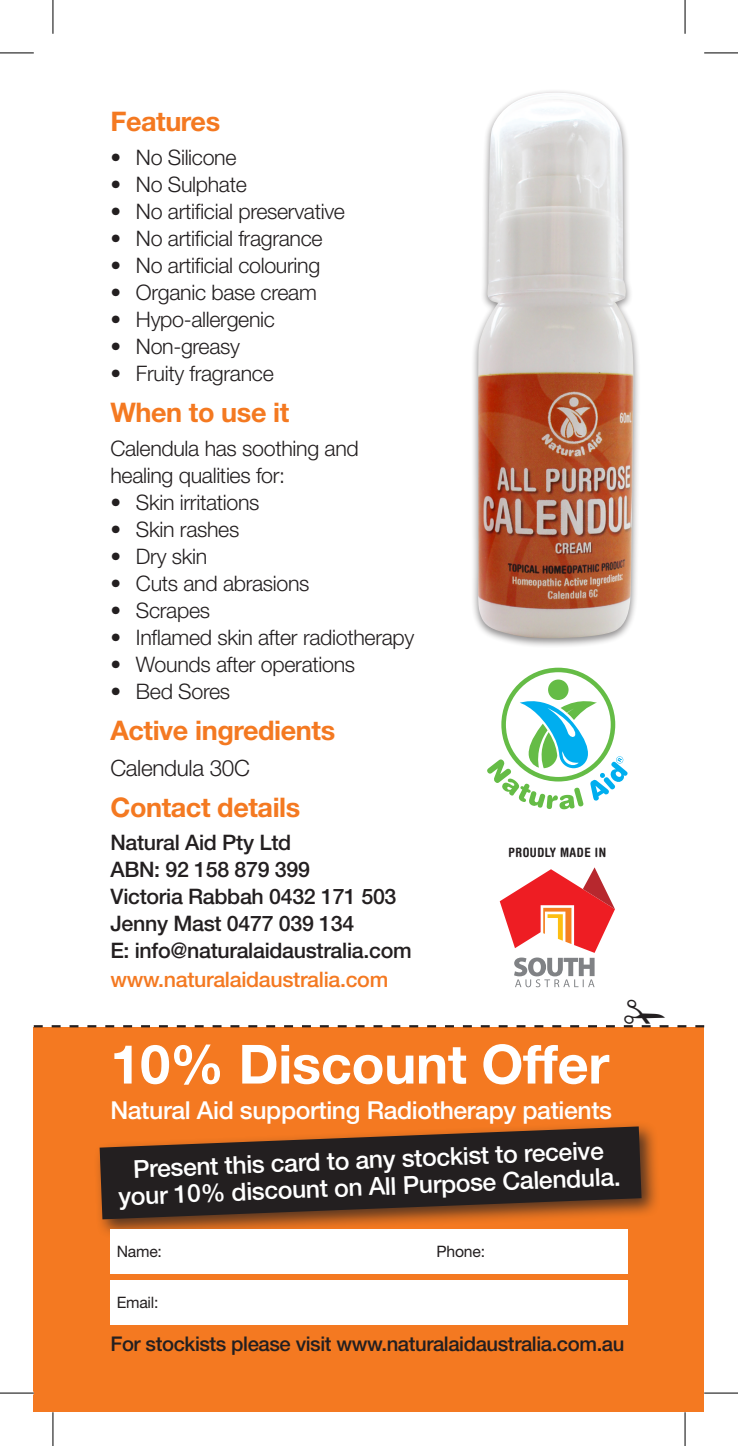
<style>
.page{position:relative;width:738px;height:1446px;background:#fff}
.page>*{position:absolute;margin:0;border:0;box-sizing:border-box;transform-origin:0 0}
.t1{font:700 54px "Helvetica Neue";letter-spacing:-.005em;color:#fff}
.t2{font:700 27px "Helvetica Neue";letter-spacing:-.015em;color:#f47921}
.t3{font:500 24.75px/27px "Helvetica Neue";letter-spacing:-.015em;color:#fff;text-align:center}
.t4{font:300 22.5px "Helvetica Neue";letter-spacing:-.015em;color:#231f20}
.t5{font:300 21.38px/27px "Helvetica Neue";letter-spacing:-.015em;color:#231f20}
.t6{font:500 21.38px/27px "Helvetica Neue";letter-spacing:-.015em;color:#231f20}
.t7{font:500 21.38px "Helvetica Neue";letter-spacing:-.015em;color:#f47921}
.t8{font:500 20.25px "Helvetica Neue";letter-spacing:-.02em;color:#231f20}
.t9{font:15.75px "Helvetica Neue";letter-spacing:-.015em;color:#231f20}
.t10{font:700 condensed 12.83px "Helvetica Rounded";letter-spacing:.04em;color:#231f20}
</style>
<div class="page">
<div style="left:34px;top:1027px;width:669px;height:384px;background:#f47921"></div>
<div style="left:470px;top:89px;width:170px;height:559px;background:#231f20;opacity:.5"></div>
<img style="left:477px;top:93px;width:156px;height:545px">
<svg style="left:499px;top:867px;width:115px;height:120px"></svg>
<svg style="left:487px;top:667px;width:140px;height:142px"></svg>
<div style="left:94px;top:1120px;width:566px;height:118px;background:#231f20;opacity:.75"></div>
<svg style="left:100px;top:1126px;width:541px;height:93px;background:#492f20"></svg>
<div style="left:110px;top:1228px;width:517px;height:45px;background:#fff"></div>
<div style="left:110px;top:1279px;width:517px;height:45px;background:#fff"></div>
<hr style="left:0;top:53px;width:34px;height:1px;background:#000">
<hr style="left:703px;top:53px;width:34px;height:1px;background:#000">
<hr style="left:0;top:1392px;width:34px;height:1px;background:#000">
<hr style="left:703px;top:1392px;width:34px;height:1px;background:#000">
<hr style="left:53px;top:0;width:1px;height:34px;background:#000">
<hr style="left:53px;top:1411px;width:1px;height:34px;background:#000">
<hr style="left:684px;top:0;width:1px;height:34px;background:#000">
<hr style="left:684px;top:1411px;width:1px;height:34px;background:#000">
<svg style="left:34px;top:1025px;width:669px;height:2px"></svg>
<p class="t2" style="left:110px;top:105px;width:111px">Features</p>
<p class="t5" style="left:110px;top:143px;width:128px">• No Silicone</p>
<p class="t5" style="left:110px;top:170px;width:138px">• No Sulphate</p>
<p class="t5" style="left:110px;top:197px;width:236px">• No artificial preservative</p>
<p class="t5" style="left:110px;top:224px;width:214px">• No artificial fragrance</p>
<p class="t5" style="left:110px;top:251px;width:211px">• No artificial colouring</p>
<p class="t5" style="left:110px;top:278px;width:208px">• Organic base cream</p>
<p class="t5" style="left:110px;top:305px;width:166px">• Hypo-allergenic</p>
<p class="t5" style="left:110px;top:332px;width:131px">• Non-greasy</p>
<p class="t5" style="left:110px;top:359px;width:165px">• Fruity fragrance</p>
<p class="t2" style="left:110px;top:396px;width:180px">When to use it</p>
<p class="t5" style="left:110px;top:434px;width:250px">Calendula has soothing and healing qualities for:</p>
<p class="t5" style="left:110px;top:488px;width:150px">• Skin irritations</p>
<p class="t5" style="left:110px;top:515px;width:130px">• Skin rashes</p>
<p class="t5" style="left:110px;top:542px;width:98px">• Dry skin</p>
<p class="t5" style="left:110px;top:569px;width:200px">• Cuts and abrasions</p>
<p class="t5" style="left:110px;top:596px;width:101px">• Scrapes</p>
<p class="t5" style="left:110px;top:623px;width:305px">• Inflamed skin after radiotherapy</p>
<p class="t5" style="left:110px;top:650px;width:246px">• Wounds after operations</p>
<p class="t5" style="left:110px;top:677px;width:121px">• Bed Sores</p>
<p class="t2" style="left:110px;top:714px;width:226px">Active ingredients</p>
<p class="t4" style="left:110px;top:753px;width:141px">Calendula 30C</p>
<p class="t2" style="left:110px;top:790px;width:191px">Contact details</p>
<p class="t6" style="left:110px;top:829px;width:302px">Natural Aid Pty Ltd<br>ABN: 92 158 879 399<br>Victoria Rabbah 0432 171 503<br>Jenny Mast 0477 039 134<br>E: info@naturalaidaustralia.com</p>
<p class="t7" style="left:110px;top:966px;width:279px">www.naturalaidaustralia.com</p>
<p class="t10" style="left:508px;top:844px;width:99px">PROUDLY MADE IN</p>
<h1 class="t1" style="left:110px;top:1030px;width:500px">10% Discount Offer</h1>
<p class="t3" style="left:110px;top:1096px;width:503px">Natural Aid supporting Radiotherapy patients</p>
<p class="t3" style="left:117px;top:1154px;width:504px;rotate:-2deg">Present this card to any stockist to receive your 10% discount on All Purpose Calendula.</p>
<p class="t9" style="left:117px;top:1242px;width:47px">Name:</p>
<p class="t9" style="left:436px;top:1242px;width:50px">Phone:</p>
<p class="t9" style="left:117px;top:1293px;width:43px">Email:</p>
<p class="t8" style="left:110px;top:1331px;width:515px">For stockists please visit www.naturalaidaustralia.com.au</p>
</div>
